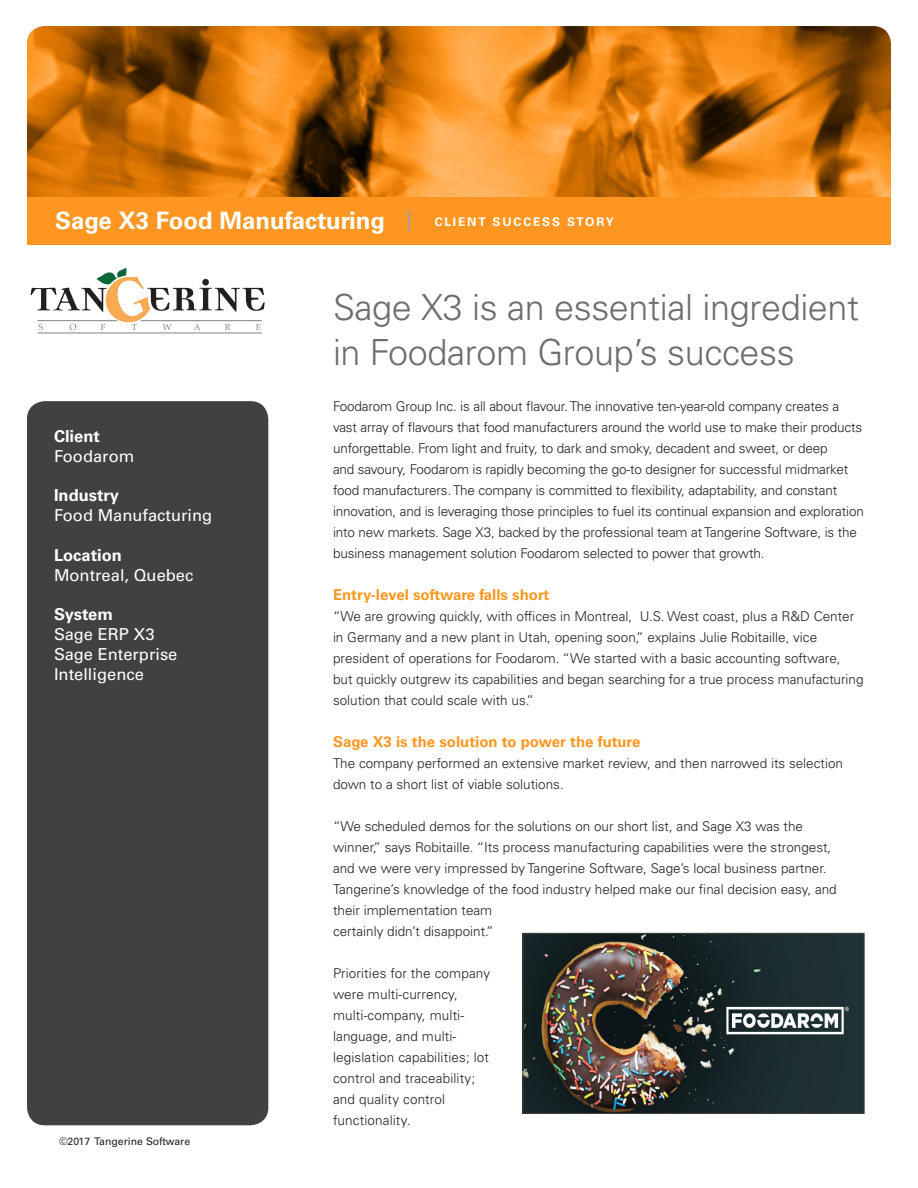
<style>
.page{position:relative;width:918px;height:1188px;background:#fff}
.page>*{position:absolute;margin:0;border:0;box-sizing:border-box;transform-origin:0 0}
.t1{font:300 36px/45px "Univers LT Std";letter-spacing:-.01em;color:#6c6d70}
.Product_Industry{font:700 24px "Univers LT Std";color:#fff}
.Customer_Info_body{font:16.5px/19.8px "Univers LT Std";color:#fff}
.Customer_Info_Headin{font:700 16.5px "Univers LT Std";color:#fff}
.subhead{font:700 15px "Univers LT Std";color:#ff9621}
.body_copy{font:300 13.5px/21px "Univers LT Std";color:#231f20}
.copyright_info{font:10.5px "Univers LT Std";color:#231f20}
.s1{font-weight:400;font-size:21px;color:#a0a0a0}
.s2{font-size:12px}
</style>
<div class="page">
<div style="left:27px;top:401px;width:241px;height:724px;background:#414141;border-radius:18px"></div>
<img style="left:27px;top:26px;width:864px;height:171px">
<div style="left:27px;top:197px;width:864px;height:48px;background:#ff9621"></div>
<hr style="left:37px;top:333px;width:225px;height:1px;background:#808285">
<svg style="left:31px;top:268px;width:234px;height:62px"></svg>
<img style="left:525px;top:935px;width:337px;height:177px">
<div style="left:523px;top:933px;width:341px;height:181px;border:1px solid #414141"></div>
<p class="Product_Industry" style="left:55px;top:207px;width:560px">Sage X3 Food Manufacturing <span class="s1">|</span> <span class="s2">CLIENT SUCCESS STORY</span></p>
<p class="Customer_Info_Headin" style="left:54px;top:427px;width:47px">Client</p>
<p class="Customer_Info_body" style="left:54px;top:446px;width:82px">Foodarom</p>
<p class="Customer_Info_Headin" style="left:54px;top:486px;width:67px">Industry</p>
<p class="Customer_Info_body" style="left:54px;top:506px;width:160px">Food Manufacturing</p>
<p class="Customer_Info_Headin" style="left:54px;top:545px;width:69px">Location</p>
<p class="Customer_Info_body" style="left:54px;top:565px;width:141px">Montreal, Quebec</p>
<p class="Customer_Info_Headin" style="left:54px;top:605px;width:60px">System</p>
<p class="Customer_Info_body" style="left:54px;top:624px;width:102px">Sage ERP X3</p>
<p class="Customer_Info_body" style="left:54px;top:644px;width:125px">Sage Enterprise<br>Intelligence</p>
<p class="copyright_info" style="left:59px;top:1135px;width:133px">©2017 Tangerine Software</p>
<p class="t1" style="left:333px;top:285px;width:528px">Sage X3 is an essential ingredient in Foodarom Group’s success</p>
<p class="body_copy" style="left:333px;top:396px;width:533px">Foodarom Group Inc. is all about flavour. The innovative ten-year-old company creates a vast array of flavours that food manufacturers around the world use to make their products unforgettable. From light and fruity, to dark and smoky, decadent and sweet, or deep<br>and savoury, Foodarom is rapidly becoming the go-to designer for successful midmarket food manufacturers. The company is committed to flexibility, adaptability, and constant innovation, and is leveraging those principles to fuel its continual expansion and exploration into new markets. Sage X3, backed by the professional team at Tangerine Software, is the business management solution Foodarom selected to power that growth.</p>
<p class="subhead" style="left:333px;top:586px;width:218px">Entry-level software falls short</p>
<p class="body_copy" style="left:333px;top:606px;width:532px">“We are growing quickly, with offices in Montreal, U.S. West coast, plus a R&amp;D Center in Germany and a new plant in Utah, opening soon,” explains Julie Robitaille, vice president of operations for Foodarom. “We started with a basic accounting software, but quickly outgrew its capabilities and began searching for a true process manufacturing solution that could scale with us.”</p>
<p class="subhead" style="left:333px;top:733px;width:309px">Sage X3 is the solution to power the future</p>
<p class="body_copy" style="left:333px;top:753px;width:512px">The company performed an extensive market review, and then narrowed its selection down to a short list of viable solutions.</p>
<p class="body_copy" style="left:333px;top:816px;width:505px">“We scheduled demos for the solutions on our short list, and Sage X3 was the winner,” says Robitaille. “Its process manufacturing capabilities were the strongest, and we were very impressed by Tangerine Software, Sage’s local business partner.<br>Tangerine’s knowledge of the food industry helped make our final decision easy, and their implementation team<br>certainly didn’t disappoint.”</p>
<p class="body_copy" style="left:333px;top:963px;width:159px">Priorities for the company were multi-currency, multi-company, multi&shy;language, and multi&shy;legislation capabilities; lot control and traceability; and quality control functionality.</p>
</div>
